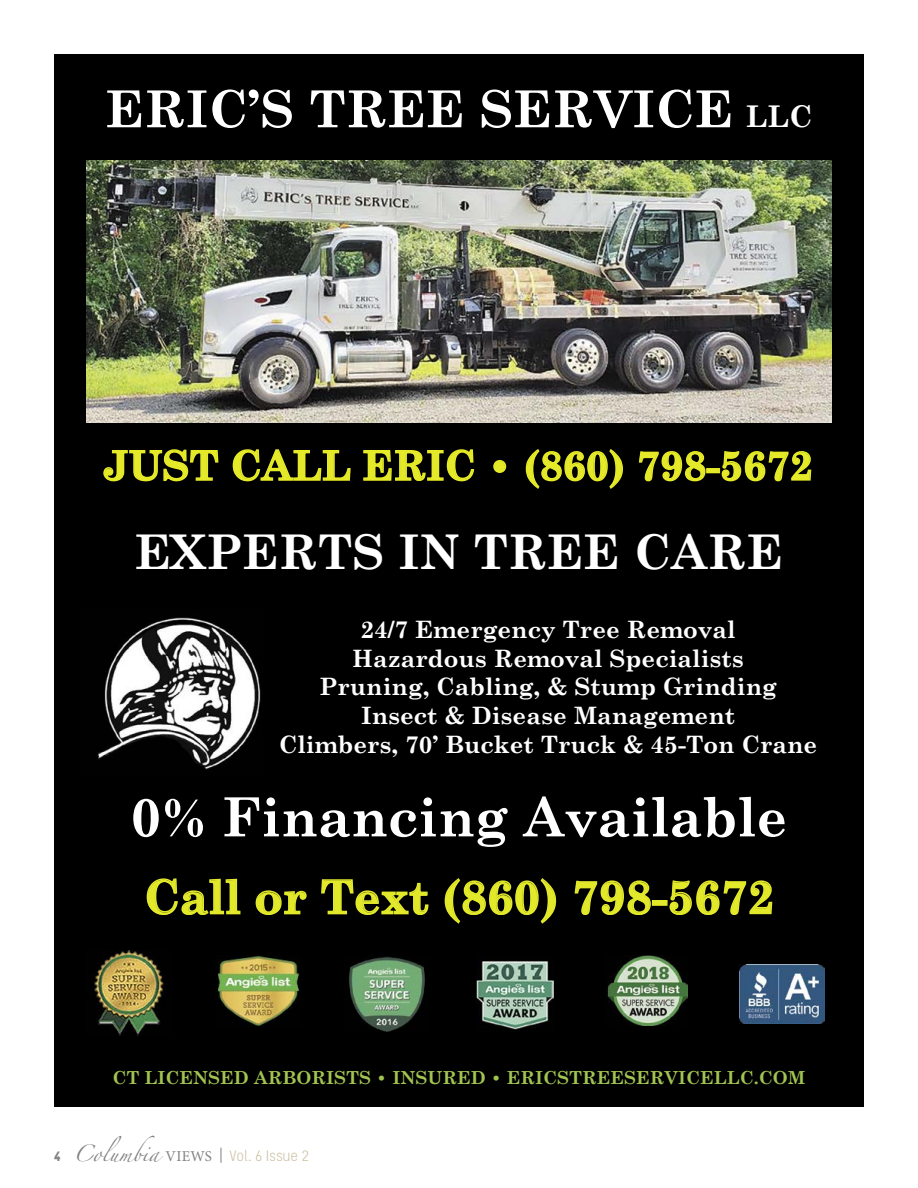
<style>
.page{position:relative;width:918px;height:1188px;background:#fff}
.page>*{position:absolute;margin:0;border:0;box-sizing:border-box;transform-origin:0 0}
.t1{font:700 54px "Century Schoolbook";color:#fff}
.t2{font:700 51px "Century Schoolbook";color:#fff}
.t3{font:700 48px "Century Schoolbook";color:#fff}
.t4{font:700 46.5px "Century Schoolbook";color:#e2e92a}
.t5{font:700 40.5px "Century Schoolbook";color:#e4ea29}
.t6{font:700 24px/28.8px "Century Schoolbook";color:#fff;text-align:center}
.t7{font:700 18px "Century Schoolbook";color:#a1c451}
.t8{font:300 15px "Stellar";letter-spacing:-.005em;color:#ccbfa2}
.s1{font-size:30px}
.s2{font-weight:700;font-size:13.5px;color:#818181}
.s3{font-family:"Zapfino";font-weight:400;color:#818181}
.s4{font-family:"Minion Pro";font-weight:400;color:#818181}
</style>
<div class="page">
<div style="left:54px;top:54px;width:810px;height:1053px;background:#000"></div>
<img style="left:98px;top:617px;width:163px;height:153px">
<img style="left:87px;top:160px;width:744px;height:262px">
<svg style="left:103px;top:449px;width:116px;height:33px"></svg>
<svg style="left:232px;top:449px;width:119px;height:33px"></svg>
<svg style="left:363px;top:449px;width:112px;height:33px"></svg>
<svg style="left:493px;top:460px;width:14px;height:13px"></svg>
<svg style="left:525px;top:449px;width:98px;height:40px"></svg>
<svg style="left:638px;top:451px;width:68px;height:31px"></svg>
<div style="left:706px;top:468px;width:14px;height:5px;border:2px solid #e8ec24"></div>
<svg style="left:721px;top:451px;width:91px;height:31px"></svg>
<img style="left:94px;top:951px;width:70px;height:85px">
<img style="left:217px;top:956px;width:83px;height:70px">
<img style="left:349px;top:957px;width:76px;height:75px">
<img style="left:477px;top:961px;width:76px;height:69px">
<img style="left:607px;top:956px;width:81px;height:70px">
<img style="left:739px;top:964px;width:85px;height:59px">
<svg style="left:146px;top:878px;width:95px;height:37px"></svg>
<svg style="left:255px;top:890px;width:52px;height:25px"></svg>
<svg style="left:321px;top:879px;width:108px;height:36px"></svg>
<svg style="left:444px;top:878px;width:113px;height:46px"></svg>
<svg style="left:574px;top:880px;width:78px;height:35px"></svg>
<div style="left:652px;top:900px;width:16px;height:6px;border:2px solid #e2e92a"></div>
<svg style="left:669px;top:880px;width:104px;height:35px"></svg>
<h2 class="t2" style="left:105px;top:78px;width:709px">ERIC’S TREE SERVICE <span class="s1">LLC</span></h2>
<h3 class="t5" style="left:102px;top:441px;width:712px">JUST CALL ERIC • (860) 798-5672</h3>
<h3 class="t3" style="left:135px;top:523px;width:650px">EXPERTS IN TREE CARE</h3>
<p class="t6" style="left:279px;top:615px;width:540px">24/7 Emergency Tree Removal<br>Hazardous Removal Specialists<br>Pruning, Cabling, &amp; Stump Grinding Insect &amp; Disease Management<br>Climbers, 70’ Bucket Truck &amp; 45-Ton Crane</p>
<h1 class="t1" style="left:131px;top:784px;width:658px">0% Financing Available</h1>
<h3 class="t4" style="left:144px;top:869px;width:632px">Call or Text (860) 798-5672</h3>
<p class="t7" style="left:112px;top:1067px;width:695px">CT LICENSED ARBORISTS • INSURED • ERICSTREESERVICELLC.COM</p>
<p class="t8" style="left:54px;top:1147px;width:258px"><span class="s2">4</span> <span class="s3">Columbia</span> <span class="s4">VIEWS |</span> Vol. 6 Issue 2</p>
</div>
